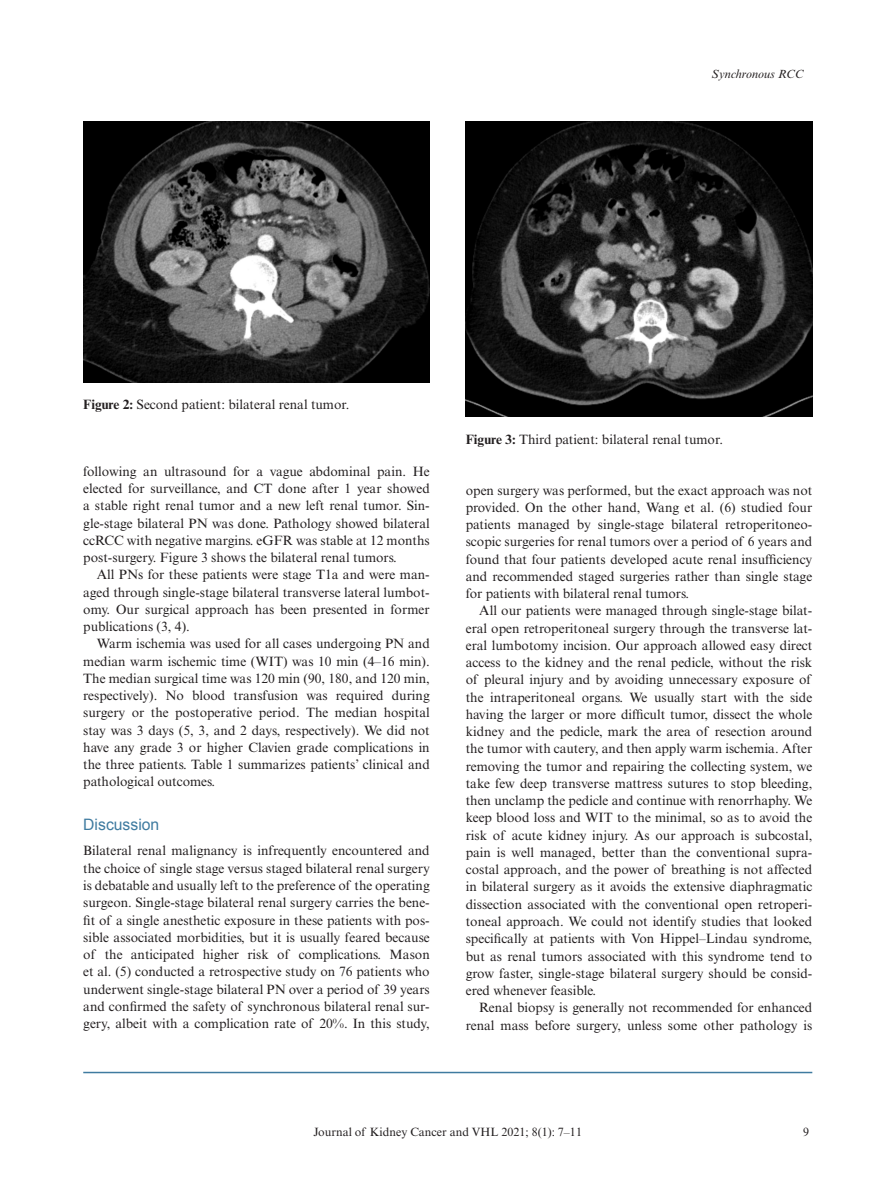
<style>
.page{position:relative;width:893px;height:1191px;background:#fff}
.page>*{position:absolute;margin:0;border:0;box-sizing:border-box;transform-origin:0 0}
.t1{font:15.75px "Arial";color:#3f7ba0}
.TXI{font:13.5px/17.2px "Times New Roman MT Std";color:#231f20;text-align:justify}
.TX{font:13.5px/17.2px "Times New Roman MT Std";color:#231f20;text-align:justify}
.FGC{font:13.5px "Times New Roman MT Std";color:#231f20}
.t2{font:12px "Times New Roman MT Std";color:#231f20}
.t3{font:italic 12px "Times New Roman MT Std";color:#231f20}
.s1{font-weight:700}
</style>
<div class="page">
<hr style="left:83px;top:1071px;width:729px;height:2px;background:#3f7ba0">
<img style="left:83px;top:122px;width:347px;height:260px">
<img style="left:466px;top:122px;width:346px;height:295px">
<p class="t3" style="left:711px;top:67px;width:93px">Synchronous RCC</p>
<p class="FGC" style="left:83px;top:397px;width:268px"><span class="s1">Figure 2:</span> Second patient: bilateral renal tumor.</p>
<p class="TXI" style="left:83px;top:462px;width:348px">following an ultrasound for a vague abdominal pain. He elected for surveillance, and CT done after 1 year showed a stable right renal tumor and a new left renal tumor. Sin&shy;gle-stage bilateral PN was done. Pathology showed bilateral ccRCC with negative margins. eGFR was stable at 12 months post-surgery. Figure 3 shows the bilateral renal tumors.</p>
<p class="TXI" style="left:83px;top:566px;width:348px;text-indent:14px">All PNs for these patients were stage T1a and were man&shy;aged through single-stage bilateral transverse lateral lumbot&shy;omy. Our surgical approach has been presented in former publications (3, 4).</p>
<p class="TXI" style="left:83px;top:635px;width:348px;text-indent:14px">Warm ischemia was used for all cases undergoing PN and median warm ischemic time (WIT) was 10 min (4–16 min).<br>The median surgical time was 120 min (90, 180, and 120 min, respectively). No blood transfusion was required during surgery or the postoperative period. The median hospital stay was 3 days (5, 3, and 2 days, respectively). We did not have any grade 3 or higher Clavien grade complications in the three patients. Table 1 summarizes patients’ clinical and pathological outcomes.</p>
<h1 class="t1" style="left:83px;top:813px;width:78px">Discussion</h1>
<p class="TX" style="left:83px;top:842px;width:348px">Bilateral renal malignancy is infrequently encountered and the choice of single stage versus staged bilateral renal surgery is debatable and usually left to the preference of the operating surgeon. Single-stage bilateral renal surgery carries the bene&shy;fit of a single anesthetic exposure in these patients with pos&shy;sible associated morbidities, but it is usually feared because of the anticipated higher risk of complications. Mason et al. (5) conducted a retrospective study on 76 patients who underwent single-stage bilateral PN over a period of 39 years and confirmed the safety of synchronous bilateral renal sur&shy;gery, albeit with a complication rate of 20%. In this study,</p>
<p class="FGC" style="left:466px;top:431px;width:259px"><span class="s1">Figure 3:</span> Third patient: bilateral renal tumor.</p>
<p class="TX" style="left:466px;top:481px;width:348px">open surgery was performed, but the exact approach was not provided. On the other hand, Wang et al. (6) studied four patients managed by single-stage bilateral retroperitoneo&shy;scopic surgeries for renal tumors over a period of 6 years and found that four patients developed acute renal insufficiency and recommended staged surgeries rather than single stage for patients with bilateral renal tumors.</p>
<p class="TXI" style="left:466px;top:602px;width:348px;text-indent:14px">All our patients were managed through single-stage bilat&shy;eral open retroperitoneal surgery through the transverse lat&shy;eral lumbotomy incision. Our approach allowed easy direct access to the kidney and the renal pedicle, without the risk of pleural injury and by avoiding unnecessary exposure of the intraperitoneal organs. We usually start with the side having the larger or more difficult tumor, dissect the whole kidney and the pedicle, mark the area of resection around the tumor with cautery, and then apply warm ischemia. After removing the tumor and repairing the collecting system, we take few deep transverse mattress sutures to stop bleeding, then unclamp the pedicle and continue with renorrhaphy. We keep blood loss and WIT to the minimal, so as to avoid the risk of acute kidney injury. As our approach is subcostal, pain is well managed, better than the conventional supra&shy;costal approach, and the power of breathing is not affected in bilateral surgery as it avoids the extensive diaphragmatic dissection associated with the conventional open retroperi&shy;toneal approach. We could not identify studies that looked specifically at patients with Von Hippel–Lindau syndrome, but as renal tumors associated with this syndrome tend to grow faster, single-stage bilateral surgery should be consid&shy;ered whenever feasible.</p>
<p class="TXI" style="left:466px;top:999px;width:348px;text-align:right">Renal biopsy is generally not recommended for enhanced renal mass before surgery, unless some other pathology is</p>
<p class="t2" style="left:314px;top:1124px;width:270px">Journal of Kidney Cancer and VHL 2021; 8(1): 7–11</p>
<p class="t2" style="left:803px;top:1124px;width:7px">9</p>
</div>
